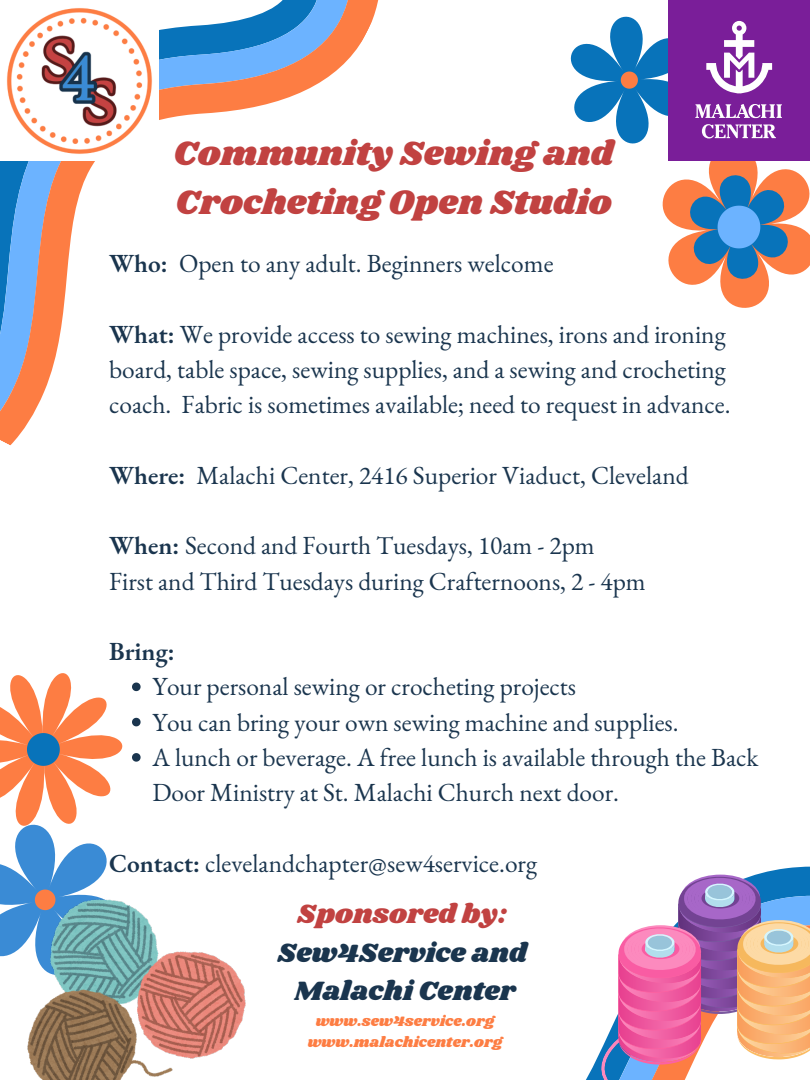
<style>
.page{position:relative;width:810px;height:1080px;background:#fff}
.page>*{position:absolute;margin:0;border:0;box-sizing:border-box;transform-origin:0 0}
.t1{font:35px/48.8px "Shrikhand";color:#c14241}
.t2{font:27.5px "Shrikhand";color:#1a354e}
.t3{font:27.5px "Shrikhand";color:#c14241}
.t4{font:25.44px/35.2px "EB Garamond";color:#1a354e}
.t5{font:600 25.44px "EB Garamond";color:#1a354e}
.t6{font:15px "Shrikhand";color:#fd7d43}
.s1{font-weight:600}
</style>
<div class="page">
<svg style="left:0;top:875px;width:111px;height:82px;fill:#3a8bd5"></svg>
<svg style="left:33px;top:888px;width:24px;height:12px"></svg>
<svg style="left:0;top:673px;width:138px;height:202px"></svg>
<svg style="left:23px;top:729px;width:41px;height:41px;background:#817880"></svg>
<svg style="left:586px;top:866px;width:224px;height:214px"></svg>
<svg style="left:0;top:0;width:379px;height:446px"></svg>
<svg style="left:132px;top:683px;width:9px;height:8px"></svg>
<svg style="left:132px;top:718px;width:9px;height:8px"></svg>
<svg style="left:132px;top:753px;width:9px;height:9px"></svg>
<img style="left:0;top:2px;width:158px;height:158px">
<svg style="left:570px;top:0;width:240px;height:308px"></svg>
<svg style="left:601px;top:1037px;width:164px;height:43px"></svg>
<svg style="left:618px;top:875px;width:192px;height:190px"></svg>
<img style="left:27px;top:900px;width:219px;height:180px">
<p class="t1" style="left:174px;top:130px;width:442px">Community Sewing and<br>Crocheting Open Studio</p>
<p class="t4" style="left:109px;top:246px;width:446px"><span class="s1">Who:</span> Open to any adult. Beginners welcome</p>
<p class="t4" style="left:109px;top:316px;width:623px"><span class="s1">What:</span> We provide access to sewing machines, irons and ironing board, table space, sewing supplies, and a sewing and crocheting coach. Fabric is sometimes available; need to request in advance.</p>
<p class="t4" style="left:109px;top:457px;width:581px"><span class="s1">Where:</span> Malachi Center, 2416 Superior Viaduct, Cleveland</p>
<p class="t4" style="left:109px;top:528px;width:487px"><span class="s1">When:</span> Second and Fourth Tuesdays, 10am - 2pm</p>
<h1 class="t4" style="left:109px;top:563px;width:538px">First and Third Tuesdays during Crafternoons, 2 - 4pm</h1>
<h1 class="t5" style="left:109px;top:635px;width:67px">Bring:</h1>
<h3 class="t4" style="left:152px;top:669px;width:425px">Your personal sewing or crocheting projects</h3>
<h3 class="t4" style="left:152px;top:704px;width:528px">You can bring your own sewing machine and supplies.</h3>
<h3 class="t4" style="left:152px;top:739px;width:608px">A lunch or beverage. A free lunch is available through the Back<br>Door Ministry at St. Malachi Church next door.</h3>
<h3 class="t4" style="left:109px;top:845px;width:430px"><span class="s1">Contact:</span> clevelandchapter@sew4service.org</h3>
<p class="t3" style="left:297px;top:895px;width:212px">Sponsored by:</p>
<p class="t2" style="left:277px;top:933px;width:251px">Sew4Service and</p>
<h3 class="t2" style="left:294px;top:972px;width:223px">Malachi Center</h3>
<p class="t6" style="left:316px;top:1011px;width:180px">www.sew4service.org</p>
<p class="t6" style="left:308px;top:1031px;width:196px">www.malachicenter.org</p>
</div>
